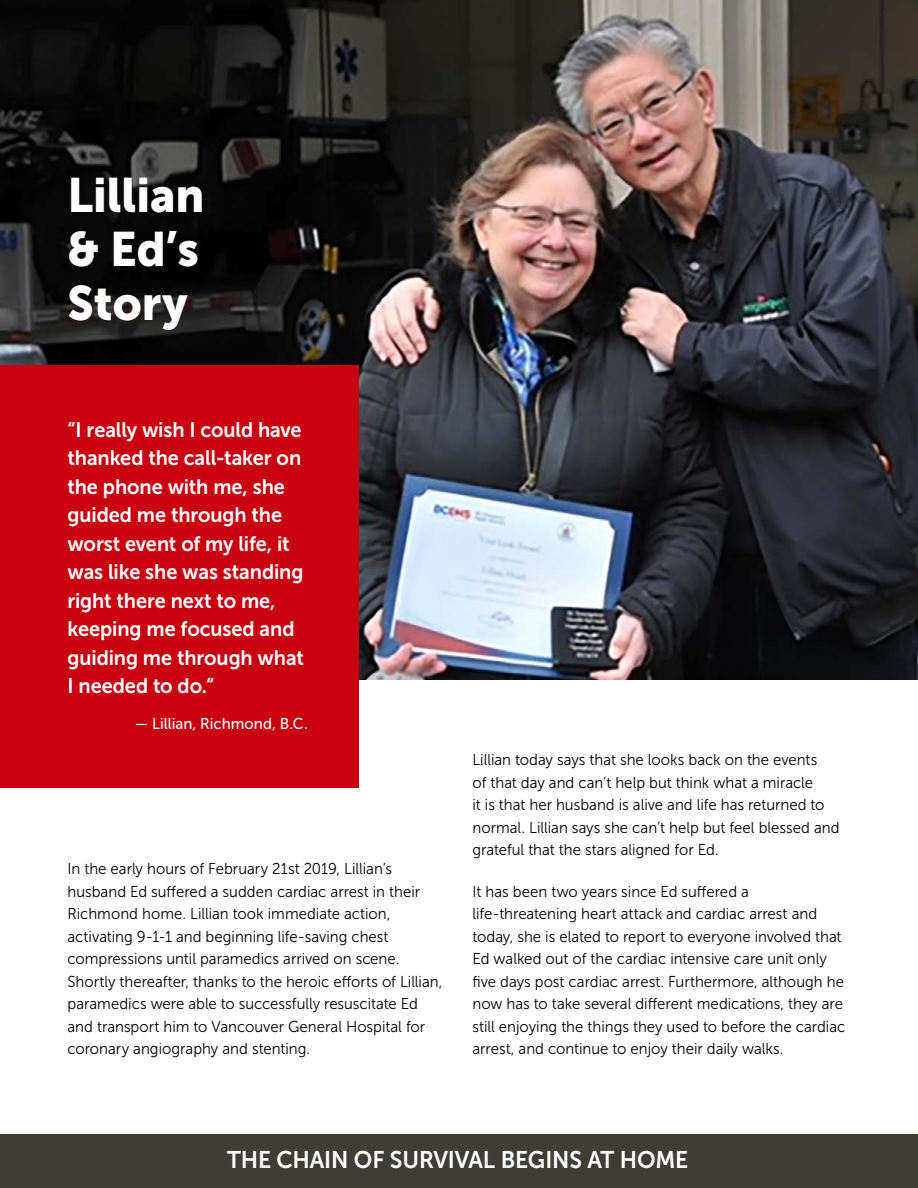
<style>
.page{position:relative;width:918px;height:1188px;background:#fff}
.page>*{position:absolute;margin:0;border:0;box-sizing:border-box;transform-origin:0 0}
.t1{font:48px/54px "Museo Sans 900";color:#fff;text-align:justify;scale:.95 1}
.t2{font:24px "Museo Sans 700";letter-spacing:-.01em;color:#fff;scale:.95 1}
.t3{font:21px/28.5px "Museo Sans 700";letter-spacing:-.005em;color:#fff;scale:.95 1}
.t4{font:15.75px/22.5px "Museo Sans 300";color:#000;scale:.95 1}
.t5{font:15.75px "Museo Sans 500";color:#fff;scale:.95 1}
</style>
<div class="page">
<div style="left:0;top:1134px;width:918px;height:54px;background:#3f3d36"></div>
<img style="left:0;top:0;width:918px;height:679px">
<div style="left:0;top:365px;width:359px;height:423px;background:#c80010"></div>
<h1 class="t1" style="left:68px;top:168px;width:146px">Lillian &amp; Ed’s Story</h1>
<h3 class="t3" style="left:68px;top:415px;width:250px">“I really wish I could have thanked the call-taker on the phone with me, she guided me through the worst event of my life, it was like she was standing right there next to me, keeping me focused and guiding me through what<br>I needed to do.“</h3>
<p class="t5" style="left:135px;top:715px;width:184px">— Lillian, Richmond, B.C.</p>
<p class="t4" style="left:68px;top:858px;width:396px">In the early hours of February 21st 2019, Lillian’s husband Ed suffered a sudden cardiac arrest in their Richmond home. Lillian took immediate action, activating 9-1-1 and beginning life-saving chest compressions until paramedics arrived on scene.<br>Shortly thereafter, thanks to the heroic efforts of Lillian, paramedics were able to successfully resuscitate Ed and transport him to Vancouver General Hospital for coronary angiography and stenting.</p>
<p class="t4" style="left:473px;top:749px;width:388px">Lillian today says that she looks back on the events<br>of that day and can’t help but think what a miracle<br>it is that her husband is alive and life has returned to normal. Lillian says she can’t help but feel blessed and grateful that the stars aligned for Ed.</p>
<p class="t4" style="left:473px;top:880px;width:394px">It has been two years since Ed suffered a life-threatening heart attack and cardiac arrest and today, she is elated to report to everyone involved that Ed walked out of the cardiac intensive care unit only five days post cardiac arrest. Furthermore, although he now has to take several different medications, they are still enjoying the things they used to before the cardiac arrest, and continue to enjoy their daily walks.</p>
<h2 class="t2" style="left:227px;top:1147px;width:487px">THE CHAIN OF SURVIVAL BEGINS AT HOME</h2>
</div>
